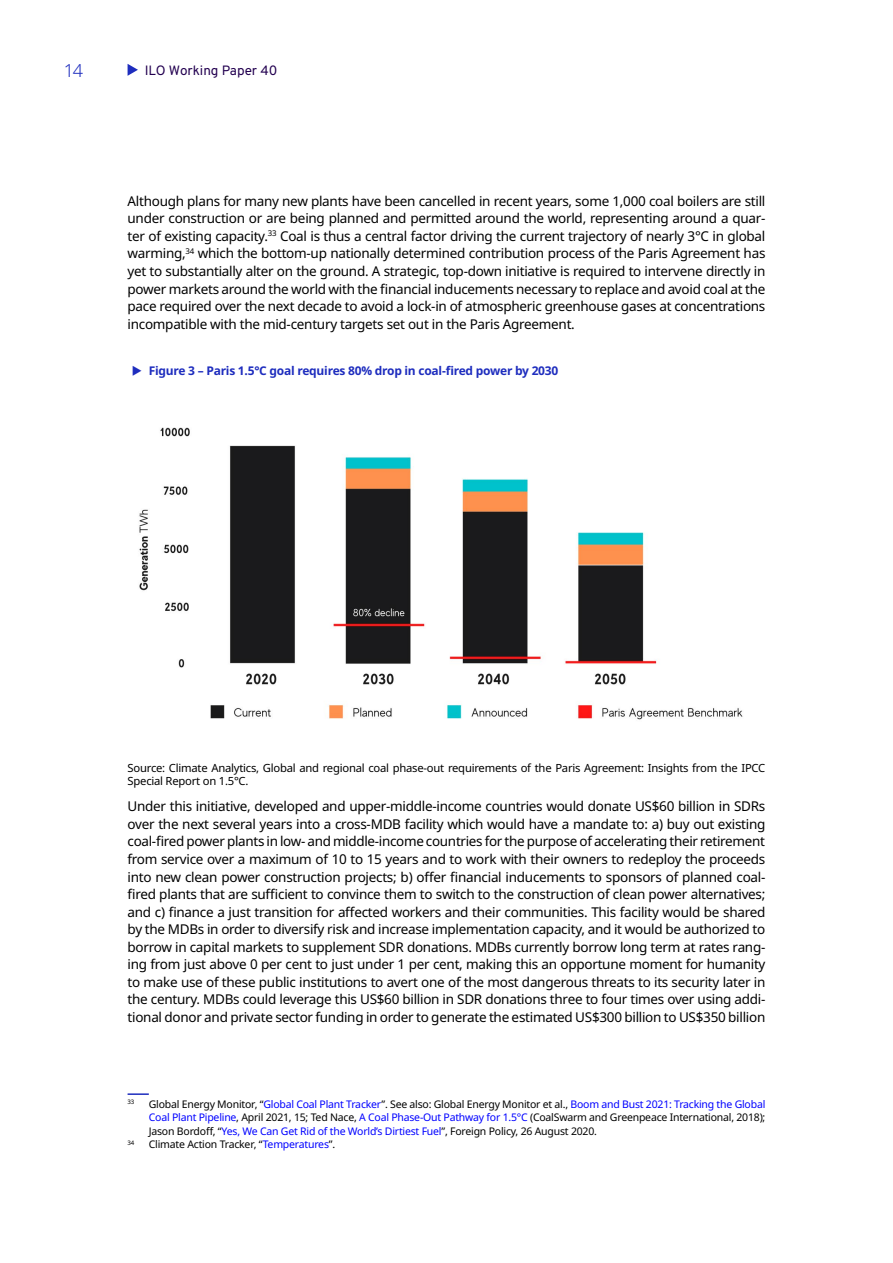
<style>
.page{position:relative;width:893px;height:1263px;background:#fff}
.page>*{position:absolute;margin:0;border:0;box-sizing:border-box;transform-origin:0 0}
.t1{font:300 18px "Noto Sans";color:#1e2dbe}
.B_Body_Space{font:13.5px/17.5px "Noto Sans";letter-spacing:-.02em;color:#000;text-align:justify}
.t2{font:13.5px "Overpass";color:#230050}
.t3{font:700 12px "Noto Sans";letter-spacing:-.02em;color:#1e2dbe}
.C_Source{font:11.25px/13.5px "Noto Sans";letter-spacing:-.02em;color:#000}
.C_Footnote{font:10.5px/13.5px "Noto Sans";letter-spacing:-.02em;color:#000;text-align:justify}
.C_Footnote-2{font:6.15px "Noto Sans";color:#000}
.s1{color:#00f}
</style>
<div class="page">
<svg style="left:128px;top:64px;width:10px;height:12px"></svg>
<img style="left:139px;top:427px;width:604px;height:293px">
<hr style="left:128px;top:1093px;width:21px;height:2px;background:#1e2dbe">
<h1 class="t1" style="left:64px;top:57px;width:21px">14</h1>
<p class="t2" style="left:145px;top:60px;width:134px">ILO Working Paper 40</p>
<p class="B_Body_Space" style="left:128px;top:192px;width:639px">Although plans for many new plants have been cancelled in recent years, some 1,000 coal boilers are still under construction or are being planned and permitted around the world, representing around a quar&shy;ter of existing capacity.<sup>33</sup> Coal is thus a central factor driving the current trajectory of nearly 3°C in global warming,<sup>34</sup> which the bottom-up nationally determined contribution process of the Paris Agreement has yet to substantially alter on the ground. A strategic, top-down initiative is required to intervene directly in power markets around the world with the financial inducements necessary to replace and avoid coal at the pace required over the next decade to avoid a lock-in of atmospheric greenhouse gases at concentrations incompatible with the mid-century targets set out in the Paris Agreement.</p>
<p class="t3" style="left:149px;top:363px;width:411px">Figure 3 – Paris 1.5°C goal requires 80% drop in coal-fired power by 2030</p>
<p class="C_Source" style="left:128px;top:761px;width:639px">Source: Climate Analytics, Global and regional coal phase-out requirements of the Paris Agreement: Insights from the IPCC<br>Special Report on 1.5°C.</p>
<p class="B_Body_Space" style="left:128px;top:798px;width:639px">Under this initiative, developed and upper-middle-income countries would donate US$60 billion in SDRs over the next several years into a cross-MDB facility which would have a mandate to: a) buy out existing coal-fired power plants in low- and middle-income countries for the purpose of accelerating their retirement from service over a maximum of 10 to 15 years and to work with their owners to redeploy the proceeds into new clean power construction projects; b) offer financial inducements to sponsors of planned coal&shy;fired plants that are sufficient to convince them to switch to the construction of clean power alternatives; and c) finance a just transition for affected workers and their communities. This facility would be shared by the MDBs in order to diversify risk and increase implementation capacity, and it would be authorized to borrow in capital markets to supplement SDR donations. MDBs currently borrow long term at rates rang&shy;ing from just above 0 per cent to just under 1 per cent, making this an opportune moment for humanity to make use of these public institutions to avert one of the most dangerous threats to its security later in the century. MDBs could leverage this US$60 billion in SDR donations three to four times over using addi&shy;tional donor and private sector funding in order to generate the estimated US$300 billion to US$350 billion</p>
<p class="C_Footnote-2" style="left:128px;top:1097px;width:8px">33</p>
<p class="C_Footnote" style="left:149px;top:1097px;width:618px">Global Energy Monitor, “<span class="s1">Global Coal Plant Tracker</span>”. See also: Global Energy Monitor et al., <span class="s1">Boom and Bust 2021: Tracking the Global Coal Plant Pipeline</span>, April 2021, 15; Ted Nace, <span class="s1">A Coal Phase-Out Pathway for 1.5°C</span> (CoalSwarm and Greenpeace International, 2018); Jason Bordoff, “<span class="s1">Yes, We Can Get Rid of the World’s Dirtiest Fuel</span>”, Foreign Policy, 26 August 2020.</p>
<p class="C_Footnote-2" style="left:128px;top:1138px;width:8px">34</p>
<p class="C_Footnote" style="left:149px;top:1138px;width:188px">Climate Action Tracker, “<span class="s1">Temperatures</span>”.</p>
</div>
